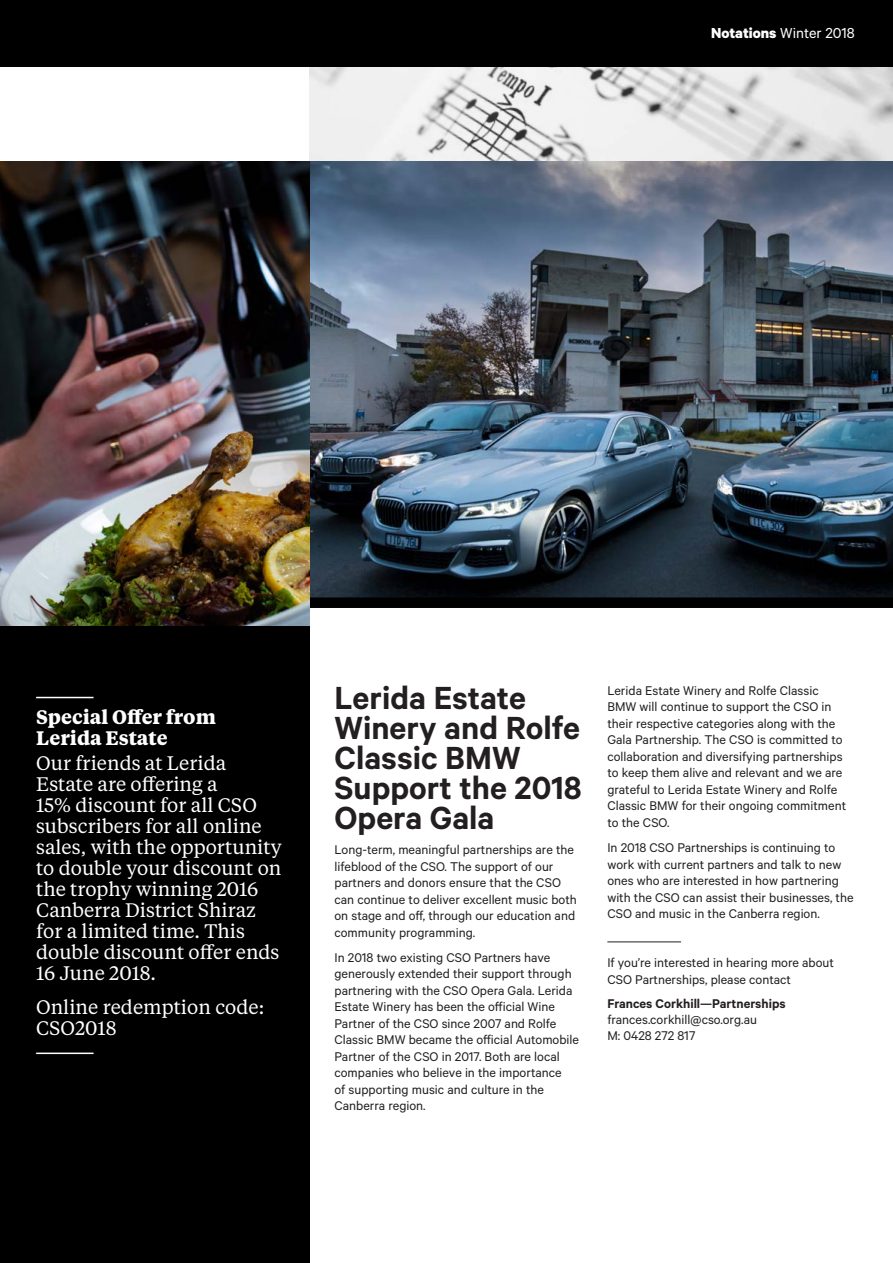
<style>
.page{position:relative;width:893px;height:1263px;background:#fff}
.page>*{position:absolute;margin:0;border:0;box-sizing:border-box;transform-origin:0 0}
.head_A{font:600 36px/30px "Calibre";color:#231f20}
.PULL_QUOTE{font:19.5px/21px "Tiempos Text";color:#fff}
.PULL_QUOTE-2{font:700 19.5px/21px "Tiempos Text";color:#fff}
.t1{font:16.35px "Calibre";color:#fff}
.body_text{font:14.25px/16.5px "Calibre";color:#231f20}
.s1{font-weight:700}
.s2{font-weight:600}
</style>
<div class="page">
<img style="left:309px;top:66px;width:584px;height:531px">
<div style="left:0;top:0;width:893px;height:66px;background:#000"></div>
<hr style="left:607px;top:941px;width:74px;height:1px;background:#231f20">
<div style="left:0;top:162px;width:309px;height:1101px;background:#000"></div>
<hr style="left:36px;top:697px;width:58px;height:1px;background:#fff">
<hr style="left:36px;top:1052px;width:58px;height:2px;background:#fff">
<div style="left:309px;top:597px;width:584px;height:11px;background:#000"></div>
<img style="left:0;top:162px;width:309px;height:463px">
<p class="t1" style="left:711px;top:24px;width:145px"><span class="s1">Notations</span> Winter 2018</p>
<p class="PULL_QUOTE-2" style="left:36px;top:705px;width:181px">Special Offer from<br>Lerida Estate</p>
<p class="PULL_QUOTE" style="left:36px;top:751px;width:247px">Our friends at Lerida<br>Estate are offering a<br>15% discount for all CSO subscribers for all online sales, with the opportunity to double your discount on the trophy winning 2016<br>Canberra District Shiraz for a limited time. This double discount offer ends<br>16 June 2018.</p>
<p class="PULL_QUOTE" style="left:36px;top:995px;width:230px">Online redemption code:<br>CSO2018</p>
<p class="head_A" style="left:334px;top:682px;width:249px">Lerida Estate<br>Winery and Rolfe<br>Classic BMW<br>Support the 2018<br>Opera Gala</p>
<p class="body_text" style="left:334px;top:841px;width:244px">Long-term, meaningful partnerships are the lifeblood of the CSO. The support of our partners and donors ensure that the CSO can continue to deliver excellent music both on stage and off, through our education and community programming.</p>
<p class="body_text" style="left:334px;top:948px;width:246px">In 2018 two existing CSO Partners have generously extended their support through partnering with the CSO Opera Gala. Lerida Estate Winery has been the official Wine Partner of the CSO since 2007 and Rolfe Classic BMW became the official Automobile Partner of the CSO in 2017. Both are local companies who believe in the importance<br>of supporting music and culture in the Canberra region.</p>
<p class="body_text" style="left:607px;top:682px;width:240px">Lerida Estate Winery and Rolfe Classic BMW will continue to support the CSO in their respective categories along with the Gala Partnership. The CSO is committed to collaboration and diversifying partnerships to keep them alive and relevant and we are grateful to Lerida Estate Winery and Rolfe Classic BMW for their ongoing commitment to the CSO.</p>
<p class="body_text" style="left:607px;top:839px;width:248px">In 2018 CSO Partnerships is continuing to work with current partners and talk to new ones who are interested in how partnering with the CSO can assist their businesses, the CSO and music in the Canberra region.</p>
<p class="body_text" style="left:607px;top:954px;width:228px">If you’re interested in hearing more about<br>CSO Partnerships, please contact</p>
<p class="body_text" style="left:607px;top:995px;width:180px"><span class="s2">Frances Corkhill—Partnerships </span>frances.corkhill@cso.org.au<br>M: 0428 272 817</p>
</div>
